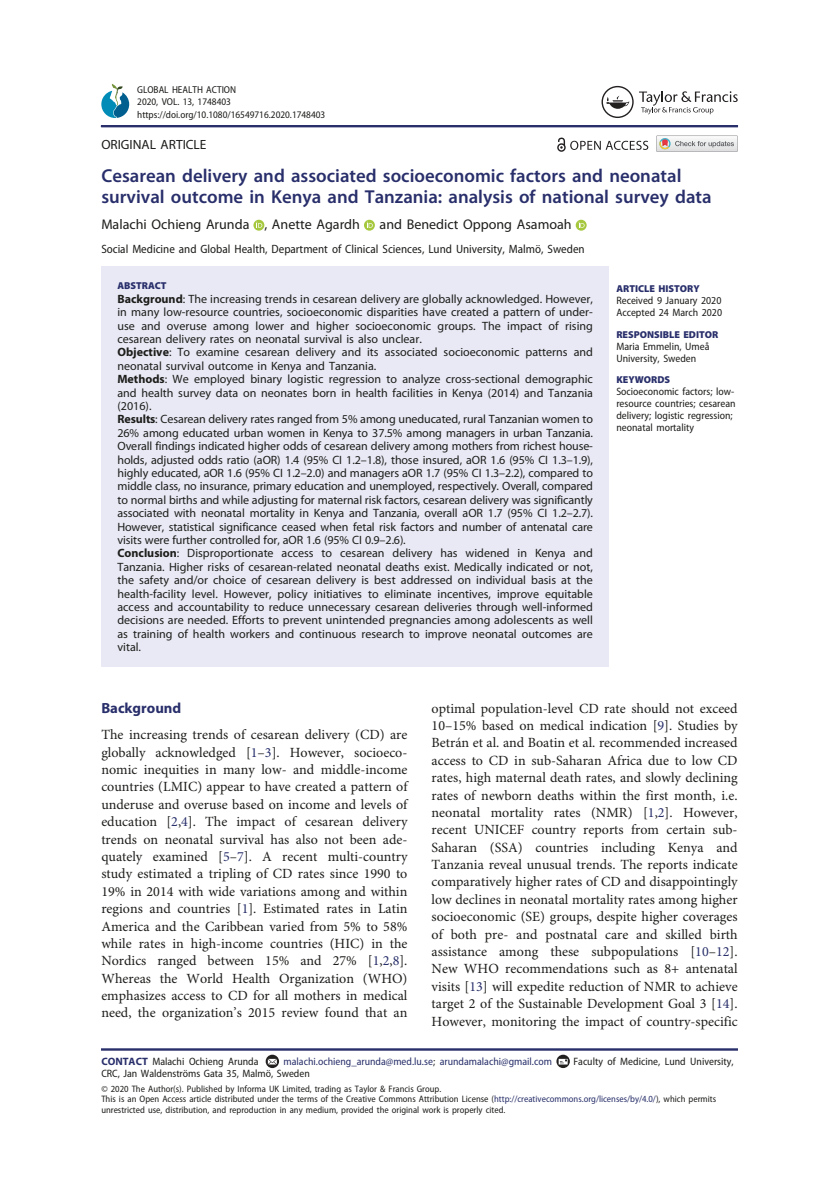
<style>
.page{position:relative;width:839px;height:1186px;background:#fff}
.page>*{position:absolute;margin:0;border:0;box-sizing:border-box;transform-origin:0 0}
.t1{font:18.72px/21.3px "Adv O Tce 3 d 9 a 73";color:#292f6b}
.t2{font:14.7px "Adv OT3 b 30 f 6 db.B";color:#292f6b}
.t3{font:14px/17.3px "Adv OT1 ef 757 c 0";color:#1d1d1b;text-align:justify}
.t4{font:14px "Adv OT46 dcae 81";color:#1d1d1b}
.t5{font:13.3px "Adv OT46 dcae 81";color:#1d1d1b}
.t6{font:12.08px/13.5px "Adv OT46 dcae 81";color:#1d1d1b}
.t7{font:12.08px "Adv OT5 fcf 1 b 24";color:#1d1d1b}
.t8{font:10.67px/12.1px "Adv OT5 fcf 1 b 24";color:#1d1d1b}
.t9{font:10.67px "Adv OT5 fcf 1 b 24";color:#282f6a}
.t10{font:9.97px/12.1px "Adv OT5 fcf 1 b 24";color:#1d1d1b}
.t11{font:9.97px "Adv OT2 bda 31 c 3.B";color:#292f6b}
.t12{font:9.45px/10.7px "Adv OT5 fcf 1 b 24";color:#1d1d1b}
.s1{font-family:"Adv OT3 b 30 f 6 db.B"}
.s2{font-style:inherit}
.s3{color:#282f6a}
.s4{font-family:"Adv OT3 b 30 f 6 db.B";color:#292f6b}
.s5{color:#1d1d1b}
</style>
<div class="page">
<div style="left:101px;top:266px;width:507px;height:401px;background:#e8e9f4"></div>
<svg style="left:253px;top:220px;width:11px;height:11px"></svg>
<svg style="left:256px;top:222px;width:6px;height:6px"></svg>
<div style="left:364px;top:220px;width:11px;height:11px;background:#a6c83e;border-radius:50%"></div>
<svg style="left:367px;top:222px;width:6px;height:6px"></svg>
<svg style="left:575px;top:220px;width:11px;height:11px"></svg>
<svg style="left:578px;top:222px;width:6px;height:6px"></svg>
<svg style="left:101px;top:1048px;width:636px;height:20px"></svg>
<div style="left:101px;top:126px;width:636px;height:1px;border:1px solid #282f6b"></div>
<svg style="left:101px;top:84px;width:28px;height:34px"></svg>
<svg style="left:639px;top:91px;width:98px;height:23px"></svg>
<svg style="left:601px;top:86px;width:32px;height:32px"></svg>
<svg style="left:557px;top:138px;width:91px;height:14px"></svg>
<svg style="left:656px;top:136px;width:81px;height:16px"></svg>
<p class="t10" style="left:137px;top:85px;width:190px">GLOBAL HEALTH ACTION<br>2020, VOL. 13, 1748403 https://doi.org/10.1080/16549716.2020.1748403</p>
<p class="t5" style="left:101px;top:140px;width:107px">ORIGINAL ARTICLE</p>
<h1 class="t1" style="left:101px;top:166px;width:611px">Cesarean delivery and associated socioeconomic factors and neonatal survival outcome in Kenya and Tanzania: analysis of national survey data</h1>
<p class="t4" style="left:101px;top:219px;width:260px">Malachi Ochieng Arunda , Anette Agardh</p>
<p class="t4" style="left:379px;top:219px;width:193px">and Benedict Oppong Asamoah</p>
<p class="t7" style="left:101px;top:244px;width:485px">Social Medicine and Global Health, Department of Clinical Sciences, Lund University, Malmö, Sweden</p>
<p class="t11" style="left:117px;top:283px;width:51px">ABSTRACT</p>
<p class="t6" style="left:117px;top:293px;width:477px"><span class="s1">Background</span>: The increasing trends in cesarean delivery are globally acknowledged. However, in many low-resource countries, socioeconomic disparities have created a pattern of under&shy;use and overuse among lower and higher socioeconomic groups. The impact of rising cesarean delivery rates on neonatal survival is also unclear.<br><span class="s1">Objective</span>: To examine cesarean delivery and its associated socioeconomic patterns and neonatal survival outcome in Kenya and Tanzania.<br><span class="s1">Methods</span>: We employed binary logistic regression to analyze cross-sectional demographic and health survey data on neonates born in health facilities in Kenya (2014) and Tanzania (2016).<br><span class="s1">Results</span>: Cesarean delivery rates ranged from 5% among uneducated, rural Tanzanian women to 26% among educated urban women in Kenya to 37.5% among managers in urban Tanzania.<br>Overall findings indicated higher odds of cesarean delivery among mothers from richest house&shy;holds, adjusted odds ratio (aOR) 1.4 (95% CI 1.2<span class="s2">–</span>1.8), those insured, aOR 1.6 (95% CI 1.3<span class="s2">–</span>1.9), highly educated, aOR 1.6 (95% CI 1.2<span class="s2">–</span>2.0) and managers aOR 1.7 (95% CI 1.3<span class="s2">–</span>2.2), compared to middle class, no insurance, primary education and unemployed, respectively. Overall, compared to normal births and while adjusting for maternal risk factors, cesarean delivery was significantly associated with neonatal mortality in Kenya and Tanzania, overall aOR 1.7 (95% CI 1.2<span class="s2">–</span>2.7).<br>However, statistical significance ceased when fetal risk factors and number of antenatal care visits were further controlled for, aOR 1.6 (95% CI 0.9<span class="s2">–</span>2.6).<br><span class="s1">Conclusion</span>: Disproportionate access to cesarean delivery has widened in Kenya and Tanzania. Higher risks of cesarean-related neonatal deaths exist. Medically indicated or not, the safety and/or choice of cesarean delivery is best addressed on individual basis at the health-facility level. However, policy initiatives to eliminate incentives, improve equitable access and accountability to reduce unnecessary cesarean deliveries through well-informed decisions are needed. Efforts to prevent unintended pregnancies among adolescents as well as training of health workers and continuous research to improve neonatal outcomes are vital.</p>
<p class="t11" style="left:616px;top:285px;width:85px">ARTICLE HISTORY</p>
<p class="t8" style="left:616px;top:295px;width:107px">Received 9 January 2020<br>Accepted 24 March 2020</p>
<p class="t11" style="left:616px;top:331px;width:103px">RESPONSIBLE EDITOR</p>
<p class="t8" style="left:616px;top:341px;width:94px">Maria Emmelin, Umeå<br>University, Sweden</p>
<p class="t11" style="left:616px;top:376px;width:55px">KEYWORDS</p>
<p class="t8" style="left:616px;top:386px;width:121px">Socioeconomic factors; low&shy;resource countries; cesarean delivery; logistic regression; neonatal mortality</p>
<p class="t2" style="left:101px;top:702px;width:81px">Background</p>
<p class="t3" style="left:101px;top:727px;width:307px">The increasing trends of cesarean delivery (CD) are globally acknowledged [<span class="s3">1</span><span class="s2">–</span><span class="s3">3</span>]. However, socioeco&shy;nomic inequities in many low- and middle-income countries (LMIC) appear to have created a pattern of underuse and overuse based on income and levels of education [<span class="s3">2</span>,<span class="s3">4</span>]. The impact of cesarean delivery trends on neonatal survival has also not been ade&shy;quately examined [<span class="s3">5</span><span class="s2">–</span><span class="s3">7</span>]. A recent multi-country study estimated a tripling of CD rates since 1990 to 19% in 2014 with wide variations among and within regions and countries [<span class="s3">1</span>]. Estimated rates in Latin America and the Caribbean varied from 5% to 58% while rates in high-income countries (HIC) in the Nordics ranged between 15% and 27% [<span class="s3">1</span>,<span class="s3">2</span>,<span class="s3">8</span>].<br>Whereas the World Health Organization (WHO) emphasizes access to CD for all mothers in medical need, the organization<span class="s2">’</span>s 2015 review found that an</p>
<p class="t3" style="left:431px;top:700px;width:307px">optimal population-level CD rate should not exceed 10<span class="s2">–</span>15% based on medical indication [<span class="s3">9</span>]. Studies by Betrán et al. and Boatin et al. recommended increased access to CD in sub-Saharan Africa due to low CD rates, high maternal death rates, and slowly declining rates of newborn deaths within the first month, i.e. neonatal mortality rates (NMR) [<span class="s3">1</span>,<span class="s3">2</span>]. However, recent UNICEF country reports from certain sub-Saharan (SSA) countries including Kenya and Tanzania reveal unusual trends. The reports indicate comparatively higher rates of CD and disappointingly low declines in neonatal mortality rates among higher socioeconomic (SE) groups, despite higher coverages of both pre- and postnatal care and skilled birth assistance among these subpopulations [<span class="s3">10</span><span class="s2">–</span><span class="s3">12</span>].<br>New WHO recommendations such as 8+ antenatal visits [<span class="s3">13</span>] will expedite reduction of NMR to achieve target 2 of the Sustainable Development Goal 3 [<span class="s3">14</span>].<br>However, monitoring the impact of country-specific</p>
<p class="t8" style="left:101px;top:1056px;width:159px"><span class="s4">CONTACT</span> Malachi Ochieng Arunda</p>
<p class="t9" style="left:283px;top:1057px;width:270px">malachi.ochieng_arunda@med.lu.se<span class="s5">;</span> arundamalachi@gmail.com</p>
<p class="t8" style="left:573px;top:1056px;width:162px">Faculty of Medicine, Lund University,</p>
<p class="t8" style="left:101px;top:1068px;width:210px">CRC, Jan Waldenströms Gata 35, Malmö, Sweden</p>
<p class="t12" style="left:101px;top:1084px;width:616px">© 2020 The Author(s). Published by Informa UK Limited, trading as Taylor &amp; Francis Group.<br>This is an Open Access article distributed under the terms of the Creative Commons Attribution License (<span class="s3">http://creativecommons.org/licenses/by/4.0/</span>), which permits unrestricted use, distribution, and reproduction in any medium, provided the original work is properly cited.</p>
</div>
